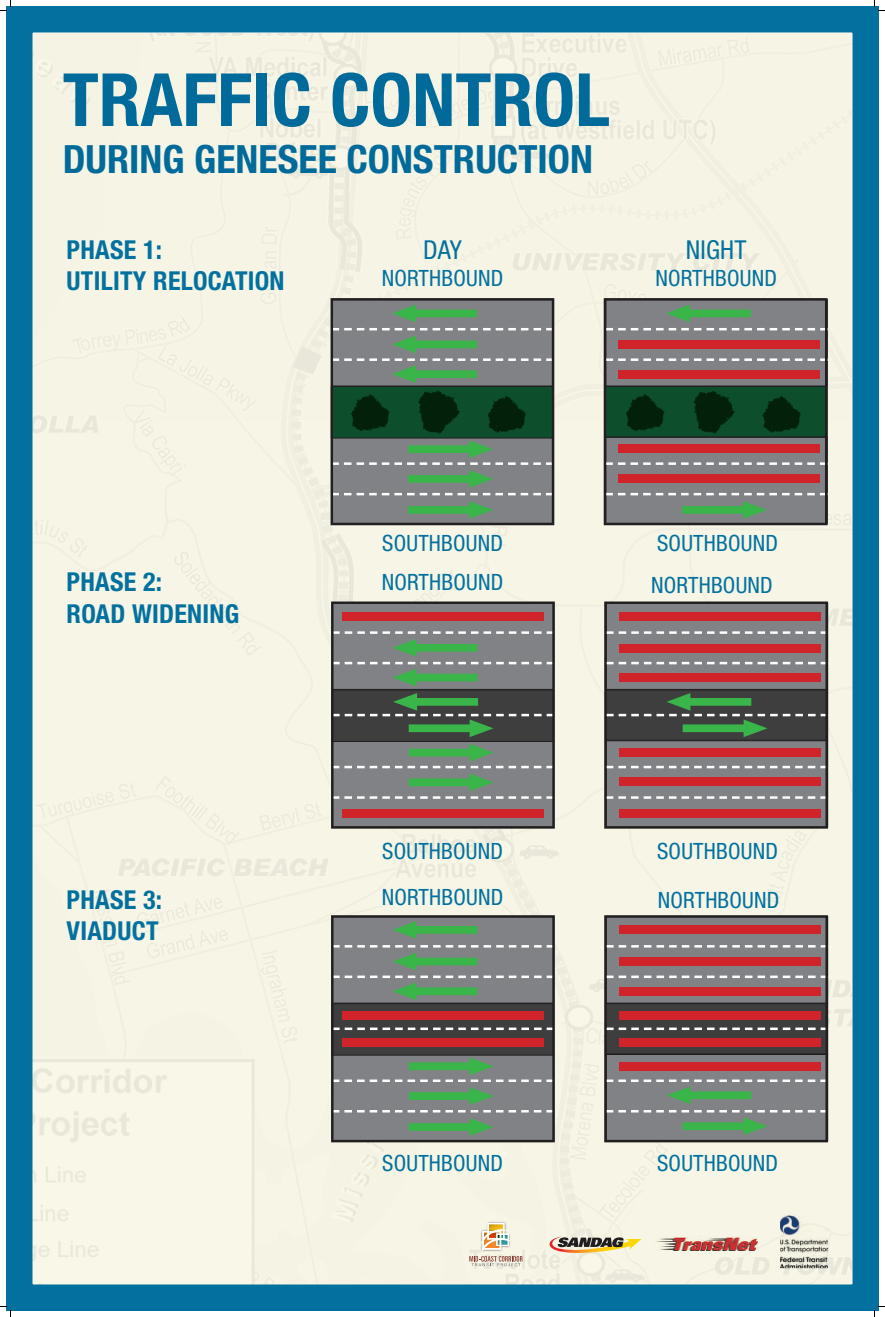
<style>
.page{position:relative;width:885px;height:1317px;background:#fff}
.page>*{position:absolute;margin:0;border:0;box-sizing:border-box;transform-origin:0 0}
.t1{font:700 condensed 73.5px "Helvetica Neue LT Std";color:#006a9a}
.t2{font:700 condensed 39px "Helvetica Neue LT Std";color:#006a9a}
.t3{font:700 condensed 26.1px/31.3px "Helvetica Neue LT Std";letter-spacing:.01em;color:#02719f}
.t4{font:condensed 26.1px "Helvetica Neue LT Std";letter-spacing:.01em;color:#02719f}
.t5{font:condensed 22.5px "Helvetica Neue LT Std";letter-spacing:.01em;color:#02719f}
</style>
<div class="page">
<div style="left:33px;top:33px;width:819px;height:1251px;background:#f6f5e6"></div>
<div style="left:6px;top:6px;width:873px;height:1305px;border:26px solid #02719f"></div>
<div style="left:332px;top:300px;width:221px;height:86px;background:#808285"></div>
<div style="left:331px;top:299px;width:223px;height:87px;border:1px solid #231f20"></div>
<div style="left:332px;top:603px;width:222px;height:86px;background:#808285"></div>
<div style="left:332px;top:603px;width:222px;height:87px;border:1px solid #231f20"></div>
<div style="left:332px;top:917px;width:222px;height:86px;background:#808285"></div>
<div style="left:332px;top:916px;width:222px;height:88px;border:1px solid #231f20"></div>
<div style="left:606px;top:300px;width:221px;height:86px;background:#808285"></div>
<div style="left:605px;top:299px;width:223px;height:87px;border:1px solid #231f20"></div>
<div style="left:606px;top:603px;width:222px;height:86px;background:#808285"></div>
<div style="left:606px;top:603px;width:222px;height:87px;border:1px solid #231f20"></div>
<div style="left:606px;top:917px;width:222px;height:86px;background:#808285"></div>
<div style="left:606px;top:916px;width:222px;height:88px;border:1px solid #231f20"></div>
<div style="left:332px;top:437px;width:221px;height:87px;background:#808285"></div>
<div style="left:332px;top:741px;width:222px;height:86px;background:#808285"></div>
<div style="left:332px;top:1054px;width:222px;height:87px;background:linear-gradient(to right,#808285,#808285)"></div>
<div style="left:606px;top:437px;width:221px;height:87px;background:#808285"></div>
<div style="left:605px;top:437px;width:223px;height:87px;border:1px solid #231f20"></div>
<div style="left:606px;top:741px;width:222px;height:86px;background:#808285"></div>
<div style="left:606px;top:740px;width:222px;height:88px;border:1px solid #231f20"></div>
<div style="left:606px;top:1054px;width:222px;height:87px;background:#808285"></div>
<div style="left:606px;top:1054px;width:222px;height:87px;border:1px solid #231f20"></div>
<div style="left:331px;top:387px;width:222px;height:51px;background:#0d4f2c"></div>
<div style="left:331px;top:386px;width:223px;height:52px;border:1px solid #231f20"></div>
<div style="left:332px;top:690px;width:222px;height:51px;background:#3e3e3f"></div>
<div style="left:332px;top:690px;width:222px;height:52px;border:1px solid #231f20"></div>
<div style="left:332px;top:1004px;width:222px;height:51px;background:#3e3e3f"></div>
<div style="left:332px;top:1004px;width:222px;height:51px;border:1px solid #231f20"></div>
<div style="left:605px;top:387px;width:222px;height:50px;background:#0d4f2c"></div>
<div style="left:605px;top:386px;width:222px;height:51px;border:1px solid #231f20"></div>
<div style="left:606px;top:690px;width:222px;height:50px;background:#3e3e3f"></div>
<div style="left:606px;top:690px;width:222px;height:50px;border:1px solid #231f20"></div>
<div style="left:606px;top:1004px;width:222px;height:50px;background:#3e3e3f"></div>
<div style="left:606px;top:1004px;width:222px;height:50px;border:1px solid #231f20"></div>
<svg style="left:334px;top:328px;width:217px;height:2px"></svg>
<svg style="left:607px;top:328px;width:221px;height:2px"></svg>
<svg style="left:607px;top:631px;width:218px;height:3px"></svg>
<svg style="left:607px;top:945px;width:218px;height:3px"></svg>
<svg style="left:607px;top:493px;width:217px;height:2px"></svg>
<svg style="left:607px;top:796px;width:218px;height:3px"></svg>
<svg style="left:334px;top:1028px;width:218px;height:2px"></svg>
<svg style="left:607px;top:358px;width:221px;height:3px"></svg>
<svg style="left:607px;top:662px;width:218px;height:2px"></svg>
<svg style="left:607px;top:976px;width:218px;height:2px"></svg>
<svg style="left:607px;top:1028px;width:218px;height:2px"></svg>
<svg style="left:607px;top:462px;width:217px;height:3px"></svg>
<svg style="left:607px;top:766px;width:218px;height:2px"></svg>
<svg style="left:392px;top:305px;width:85px;height:17px"></svg>
<svg style="left:666px;top:305px;width:85px;height:17px"></svg>
<svg style="left:607px;top:1080px;width:218px;height:24px"></svg>
<svg style="left:408px;top:501px;width:85px;height:18px"></svg>
<svg style="left:682px;top:501px;width:85px;height:18px"></svg>
<svg style="left:607px;top:693px;width:218px;height:44px"></svg>
<svg style="left:607px;top:1110px;width:218px;height:25px"></svg>
<svg style="left:334px;top:945px;width:218px;height:25px"></svg>
<svg style="left:393px;top:921px;width:84px;height:18px"></svg>
<svg style="left:334px;top:774px;width:218px;height:25px"></svg>
<svg style="left:334px;top:336px;width:217px;height:47px"></svg>
<svg style="left:334px;top:631px;width:218px;height:55px"></svg>
<svg style="left:334px;top:976px;width:218px;height:24px"></svg>
<svg style="left:334px;top:440px;width:217px;height:55px"></svg>
<svg style="left:334px;top:744px;width:218px;height:24px"></svg>
<svg style="left:334px;top:1057px;width:218px;height:79px;background:#7c8c82"></svg>
<svg style="left:334px;top:693px;width:218px;height:44px"></svg>
<div style="left:618px;top:341px;width:202px;height:8px;background:#d1232a"></div>
<div style="left:619px;top:644px;width:202px;height:8px;background:#d1232a"></div>
<div style="left:619px;top:958px;width:202px;height:8px;background:#d1232a"></div>
<div style="left:619px;top:612px;width:202px;height:8px;background:#d1232a"></div>
<div style="left:619px;top:926px;width:202px;height:8px;background:#d1232a"></div>
<div style="left:342px;top:612px;width:202px;height:8px;background:#d1232a"></div>
<div style="left:342px;top:1011px;width:202px;height:9px;background:#d1232a"></div>
<div style="left:342px;top:809px;width:202px;height:8px;background:#d1232a"></div>
<div style="left:342px;top:1038px;width:202px;height:8px;background:#d1232a"></div>
<div style="left:618px;top:445px;width:202px;height:8px;background:#d1232a"></div>
<div style="left:619px;top:748px;width:202px;height:8px;background:#d1232a"></div>
<div style="left:618px;top:370px;width:202px;height:8px;background:#d1232a"></div>
<div style="left:619px;top:673px;width:202px;height:9px;background:#d1232a"></div>
<div style="left:619px;top:987px;width:202px;height:8px;background:#d1232a"></div>
<div style="left:619px;top:1011px;width:202px;height:9px;background:#d1232a"></div>
<div style="left:619px;top:1038px;width:202px;height:8px;background:#d1232a"></div>
<div style="left:619px;top:1062px;width:202px;height:8px;background:#d1232a"></div>
<div style="left:618px;top:474px;width:202px;height:9px;background:#d1232a"></div>
<div style="left:619px;top:778px;width:202px;height:8px;background:#d1232a"></div>
<div style="left:619px;top:809px;width:202px;height:8px;background:#d1232a"></div>
<div style="left:331px;top:298px;width:223px;height:227px;border:2px solid #231f20"></div>
<div style="left:331px;top:602px;width:224px;height:227px;border:2px solid #231f20"></div>
<div style="left:331px;top:915px;width:224px;height:227px;border:2px solid #231f20"></div>
<div style="left:604px;top:298px;width:223px;height:227px;border:2px solid #231f20"></div>
<div style="left:604px;top:602px;width:224px;height:227px;border:2px solid #231f20"></div>
<div style="left:604px;top:915px;width:224px;height:227px;border:2px solid #231f20"></div>
<svg style="left:469px;top:1256px;width:53px;height:10px"></svg>
<img style="left:485px;top:1221px;width:22px;height:2px">
<img style="left:509px;top:1231px;width:3px;height:17px">
<img style="left:480px;top:1229px;width:24px;height:23px">
<svg style="left:482px;top:1223px;width:27px;height:27px"></svg>
<svg style="left:547px;top:1236px;width:95px;height:17px;background:#b8a580"></svg>
<img style="left:655px;top:1236px;width:102px;height:15px">
<img style="left:780px;top:1216px;width:48px;height:52px">
<svg style="left:351px;top:394px;width:39px;height:37px"></svg>
<svg style="left:626px;top:394px;width:39px;height:37px"></svg>
<svg style="left:418px;top:391px;width:42px;height:43px"></svg>
<svg style="left:694px;top:391px;width:41px;height:43px"></svg>
<svg style="left:488px;top:396px;width:38px;height:37px"></svg>
<svg style="left:762px;top:396px;width:39px;height:37px"></svg>
<svg style="left:0;top:0;width:11px;height:11px"></svg>
<svg style="left:0;top:1306px;width:11px;height:11px"></svg>
<svg style="left:874px;top:0;width:11px;height:11px"></svg>
<svg style="left:874px;top:1306px;width:11px;height:11px"></svg>
<h1 class="t1" style="left:63px;top:55px;width:549px">TRAFFIC CONTROL</h1>
<h2 class="t2" style="left:63px;top:135px;width:532px">DURING GENESEE CONSTRUCTION</h2>
<p class="t3" style="left:67px;top:234px;width:219px">PHASE 1:<br>UTILITY RELOCATION</p>
<p class="t4" style="left:423px;top:234px;width:40px">DAY</p>
<p class="t5" style="left:382px;top:265px;width:123px">NORTHBOUND</p>
<p class="t4" style="left:686px;top:234px;width:62px">NIGHT</p>
<p class="t5" style="left:655px;top:265px;width:123px">NORTHBOUND</p>
<p class="t3" style="left:67px;top:566px;width:174px">PHASE 2:<br>ROAD WIDENING</p>
<p class="t3" style="left:67px;top:883px;width:97px">PHASE 3:<br>VIADUCT</p>
<p class="t5" style="left:382px;top:530px;width:122px">SOUTHBOUND</p>
<p class="t5" style="left:382px;top:569px;width:123px">NORTHBOUND</p>
<p class="t5" style="left:382px;top:838px;width:122px">SOUTHBOUND</p>
<p class="t5" style="left:382px;top:884px;width:123px">NORTHBOUND</p>
<p class="t5" style="left:382px;top:1150px;width:122px">SOUTHBOUND</p>
<p class="t5" style="left:657px;top:530px;width:122px">SOUTHBOUND</p>
<p class="t5" style="left:651px;top:572px;width:123px">NORTHBOUND</p>
<p class="t5" style="left:657px;top:838px;width:122px">SOUTHBOUND</p>
<p class="t5" style="left:658px;top:887px;width:123px">NORTHBOUND</p>
<p class="t5" style="left:657px;top:1150px;width:122px">SOUTHBOUND</p>
</div>
